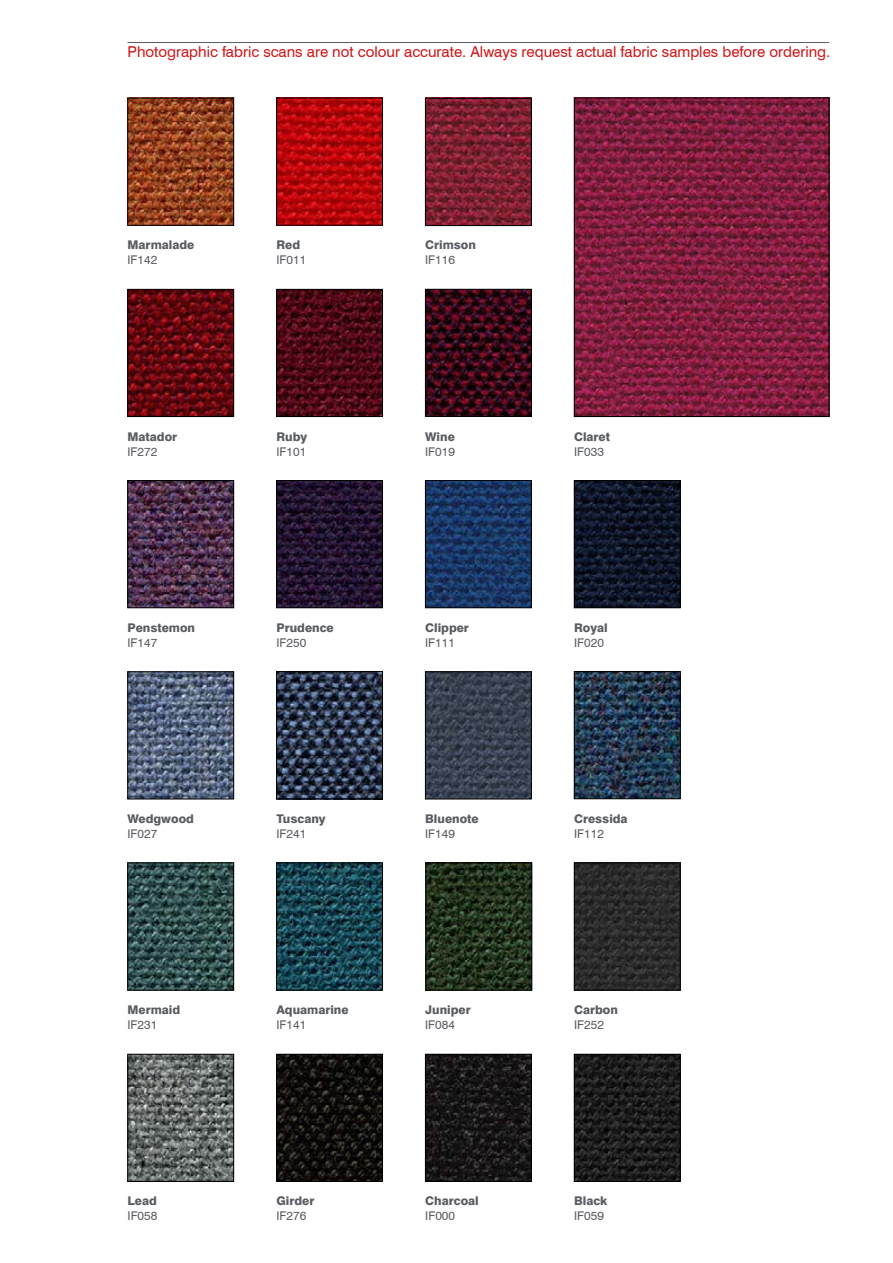
<style>
.page{position:relative;width:893px;height:1263px;background:#fff}
.page>*{position:absolute;margin:0;border:0;box-sizing:border-box;transform-origin:0 0}
.t1{font:15px "Swiss 721 BT";color:#cd1719}
.t2{font:800 12px "Swiss 721 BT";color:#595c61}
.t3{font:12px "Swiss 721 BT";color:#595c61}
</style>
<div class="page">
<hr style="left:128px;top:42px;width:701px;height:1px;background:#595c61">
<img style="left:278px;top:100px;width:103px;height:123px">
<img style="left:427px;top:100px;width:102px;height:124px">
<img style="left:576px;top:100px;width:251px;height:315px">
<img style="left:427px;top:291px;width:102px;height:124px">
<img style="left:278px;top:482px;width:103px;height:124px">
<img style="left:427px;top:482px;width:102px;height:124px">
<img style="left:576px;top:482px;width:102px;height:124px">
<img style="left:425px;top:671px;width:106px;height:126px">
<img style="left:276px;top:862px;width:107px;height:126px">
<img style="left:574px;top:862px;width:106px;height:126px">
<img style="left:130px;top:100px;width:102px;height:123px">
<img style="left:130px;top:291px;width:102px;height:124px">
<img style="left:278px;top:291px;width:103px;height:124px">
<img style="left:130px;top:482px;width:102px;height:124px">
<img style="left:128px;top:671px;width:106px;height:126px">
<img style="left:278px;top:673px;width:103px;height:124px">
<img style="left:576px;top:673px;width:102px;height:124px">
<img style="left:130px;top:865px;width:102px;height:123px">
<img style="left:425px;top:863px;width:105px;height:127px">
<img style="left:130px;top:1056px;width:102px;height:123px">
<img style="left:278px;top:1056px;width:103px;height:123px">
<img style="left:427px;top:1056px;width:102px;height:123px">
<img style="left:576px;top:1056px;width:102px;height:123px">
<div style="left:276px;top:98px;width:107px;height:127px;border:1px solid #000"></div>
<div style="left:276px;top:480px;width:107px;height:128px;border:1px solid #000"></div>
<div style="left:276px;top:863px;width:107px;height:127px;border:1px solid #000"></div>
<div style="left:425px;top:289px;width:106px;height:128px;border:1px solid #000"></div>
<div style="left:425px;top:480px;width:106px;height:128px;border:1px solid #000"></div>
<div style="left:425px;top:672px;width:106px;height:127px;border:1px solid #000"></div>
<div style="left:574px;top:98px;width:255px;height:319px;border:1px solid #000"></div>
<div style="left:574px;top:480px;width:106px;height:128px;border:1px solid #000"></div>
<div style="left:574px;top:863px;width:106px;height:127px;border:1px solid #000"></div>
<div style="left:128px;top:672px;width:106px;height:127px;border:1px solid #000"></div>
<div style="left:128px;top:98px;width:106px;height:127px;border:1px solid #000"></div>
<div style="left:128px;top:480px;width:106px;height:128px;border:1px solid #000"></div>
<div style="left:425px;top:98px;width:106px;height:128px;border:1px solid #000"></div>
<div style="left:276px;top:289px;width:107px;height:128px;border:1px solid #000"></div>
<div style="left:128px;top:289px;width:106px;height:128px;border:1px solid #000"></div>
<div style="left:574px;top:671px;width:106px;height:128px;border:1px solid #000"></div>
<div style="left:128px;top:863px;width:106px;height:127px;border:1px solid #000"></div>
<div style="left:128px;top:1054px;width:106px;height:127px;border:1px solid #000"></div>
<div style="left:276px;top:1054px;width:107px;height:127px;border:1px solid #000"></div>
<div style="left:425px;top:1054px;width:106px;height:127px;border:1px solid #000"></div>
<div style="left:574px;top:1054px;width:106px;height:127px;border:1px solid #000"></div>
<div style="left:426px;top:863px;width:106px;height:127px;border:1px solid #000"></div>
<div style="left:276px;top:671px;width:107px;height:128px;border:1px solid #000"></div>
<p class="t1" style="left:128px;top:43px;width:704px">Photographic fabric scans are not colour accurate. Always request actual fabric samples before ordering.</p>
<p class="t2" style="left:128px;top:238px;width:68px">Marmalade</p>
<p class="t3" style="left:128px;top:253px;width:31px">IF142</p>
<p class="t2" style="left:276px;top:238px;width:25px">Red</p>
<p class="t3" style="left:276px;top:253px;width:31px">IF011</p>
<p class="t2" style="left:425px;top:238px;width:52px">Crimson</p>
<p class="t3" style="left:425px;top:253px;width:31px">IF116</p>
<p class="t2" style="left:128px;top:429px;width:51px">Matador</p>
<p class="t3" style="left:128px;top:444px;width:31px">IF272</p>
<p class="t2" style="left:276px;top:429px;width:32px">Ruby</p>
<p class="t3" style="left:276px;top:444px;width:31px">IF101</p>
<p class="t2" style="left:425px;top:429px;width:31px">Wine</p>
<p class="t3" style="left:425px;top:444px;width:31px">IF019</p>
<p class="t2" style="left:574px;top:429px;width:38px">Claret</p>
<p class="t3" style="left:574px;top:444px;width:31px">IF033</p>
<p class="t2" style="left:128px;top:620px;width:69px">Penstemon</p>
<p class="t3" style="left:128px;top:635px;width:31px">IF147</p>
<p class="t2" style="left:276px;top:620px;width:59px">Prudence</p>
<p class="t3" style="left:276px;top:635px;width:31px">IF250</p>
<p class="t2" style="left:425px;top:620px;width:45px">Clipper</p>
<p class="t3" style="left:425px;top:635px;width:31px">IF111</p>
<p class="t2" style="left:574px;top:620px;width:35px">Royal</p>
<p class="t3" style="left:574px;top:635px;width:31px">IF020</p>
<p class="t2" style="left:128px;top:811px;width:68px">Wedgwood</p>
<p class="t3" style="left:128px;top:826px;width:31px">IF027</p>
<p class="t2" style="left:276px;top:811px;width:51px">Tuscany</p>
<p class="t3" style="left:276px;top:826px;width:31px">IF241</p>
<p class="t2" style="left:425px;top:811px;width:55px">Bluenote</p>
<p class="t3" style="left:425px;top:826px;width:31px">IF149</p>
<p class="t2" style="left:574px;top:811px;width:55px">Cressida</p>
<p class="t3" style="left:574px;top:826px;width:31px">IF112</p>
<p class="t2" style="left:128px;top:1002px;width:54px">Mermaid</p>
<p class="t3" style="left:128px;top:1017px;width:31px">IF231</p>
<p class="t2" style="left:276px;top:1002px;width:74px">Aquamarine</p>
<p class="t3" style="left:276px;top:1017px;width:31px">IF141</p>
<p class="t2" style="left:425px;top:1002px;width:47px">Juniper</p>
<p class="t3" style="left:425px;top:1017px;width:31px">IF084</p>
<p class="t2" style="left:574px;top:1002px;width:45px">Carbon</p>
<p class="t3" style="left:574px;top:1017px;width:31px">IF252</p>
<p class="t2" style="left:128px;top:1194px;width:31px">Lead</p>
<p class="t3" style="left:128px;top:1209px;width:31px">IF058</p>
<p class="t2" style="left:276px;top:1194px;width:40px">Girder</p>
<p class="t3" style="left:276px;top:1209px;width:31px">IF276</p>
<p class="t2" style="left:425px;top:1194px;width:55px">Charcoal</p>
<p class="t3" style="left:425px;top:1209px;width:31px">IF000</p>
<p class="t2" style="left:574px;top:1194px;width:35px">Black</p>
<p class="t3" style="left:574px;top:1209px;width:31px">IF059</p>
</div>
